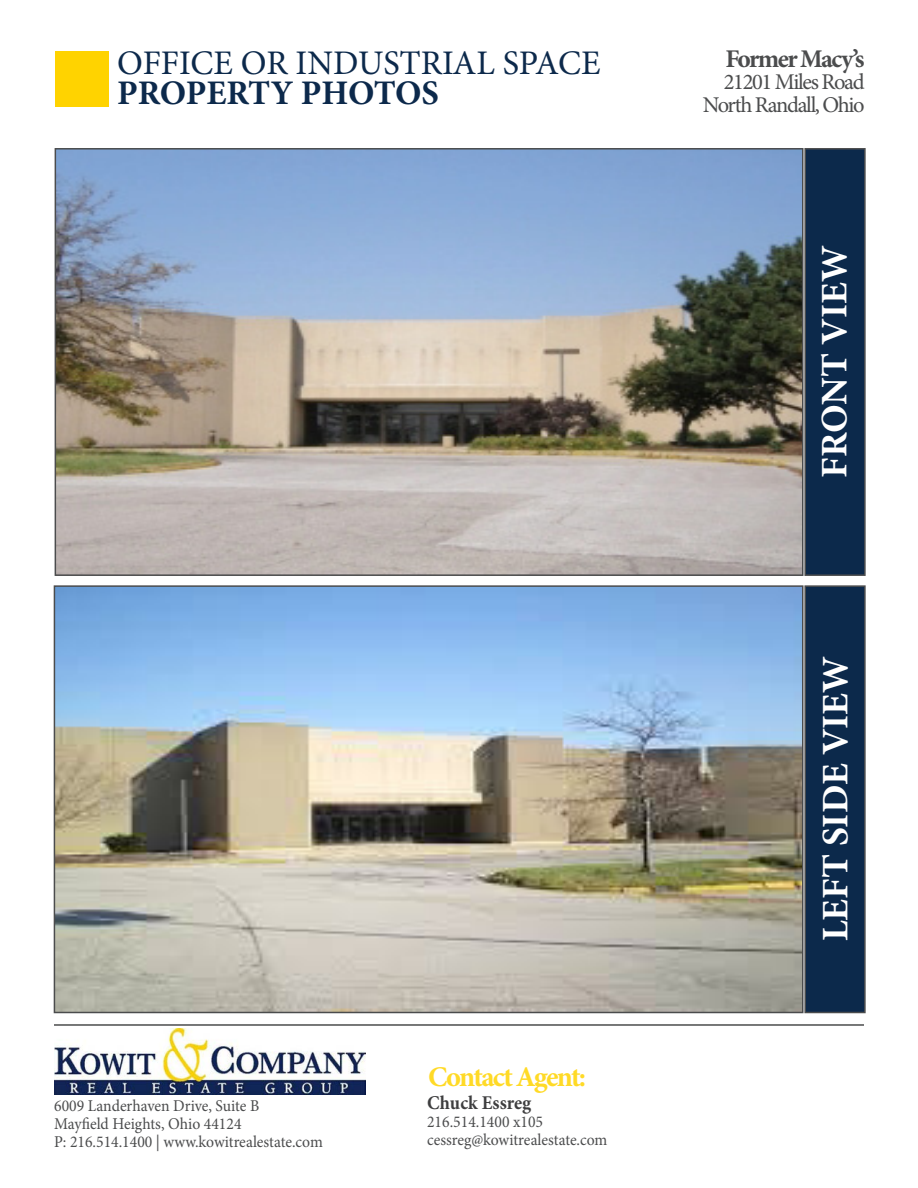
<style>
.page{position:relative;width:918px;height:1188px;background:#fff}
.page>*{position:absolute;margin:0;border:0;box-sizing:border-box;transform-origin:0 0}
.t1{font:700 37.5px "Minion Pro";color:#fff}
.t2{font:34.5px "Minion Pro";color:#0c294b}
.t3{font:700 34.5px "Minion Pro";letter-spacing:-.01em;color:#0c294b}
.t4{font:700 28.5px "Minion Pro";letter-spacing:-.065em;color:#ffda26}
.t5{font:700 25.5px "Minion Pro";letter-spacing:-.06em;color:#4b4c4d}
.t6{font:22.5px "Minion Pro";letter-spacing:-.06em;color:#4b4c4d}
.t7{font:700 19.5px "Minion Pro";color:#3e3e3f;scale:.95 1}
.t8{font:16.5px "Minion Pro";color:#4b4c4d;scale:.95 1}
</style>
<div class="page">
<div style="left:55px;top:52px;width:54px;height:55px;background:#ffd300"></div>
<hr style="left:54px;top:1024px;width:810px;height:2px;background:#4b4c4d">
<img style="left:55px;top:1028px;width:310px;height:67px">
<div style="left:804px;top:148px;width:62px;height:428px;background:#0c294b;border:2px solid #4b4c4d"></div>
<img style="left:57px;top:588px;width:744px;height:422px">
<div style="left:54px;top:585px;width:750px;height:428px;border:2px solid #4b4c4d"></div>
<img style="left:58px;top:151px;width:743px;height:422px">
<div style="left:55px;top:148px;width:749px;height:428px;border:2px solid #4b4c4d"></div>
<div style="left:804px;top:585px;width:62px;height:428px;background:#0c294b;border:2px solid #4b4c4d"></div>
<p class="t2" style="left:117px;top:40px;width:485px">OFFICE OR INDUSTRIAL SPACE</p>
<p class="t3" style="left:117px;top:68px;width:323px">PROPERTY PHOTOS</p>
<p class="t8" style="left:54px;top:1094px;width:217px">6009 Landerhaven Drive, Suite B</p>
<p class="t8" style="left:54px;top:1112px;width:199px">Mayfield Heights, Ohio 44124</p>
<p class="t8" style="left:54px;top:1130px;width:284px">P: 216.514.1400 | www.kowitrealestate.com</p>
<p class="t4" style="left:428px;top:1057px;width:160px">Contact Agent:</p>
<p class="t7" style="left:427px;top:1089px;width:111px">Chuck Essreg</p>
<p class="t8" style="left:427px;top:1111px;width:124px">216.514.1400 x105</p>
<p class="t8" style="left:427px;top:1129px;width:191px">cessreg@kowitrealestate.com</p>
<p class="t5" style="left:725px;top:41px;width:141px">Former Macy’s</p>
<p class="t6" style="left:724px;top:67px;width:142px">21201 Miles Road</p>
<p class="t6" style="left:703px;top:89px;width:163px">North Randall, Ohio</p>
<p class="t1" style="left:808px;top:478px;width:234px;rotate:-90deg">FRONT VIEW</p>
<p class="t1" style="left:809px;top:941px;width:287px;rotate:-90deg">LEFT SIDE VIEW</p>
</div>
